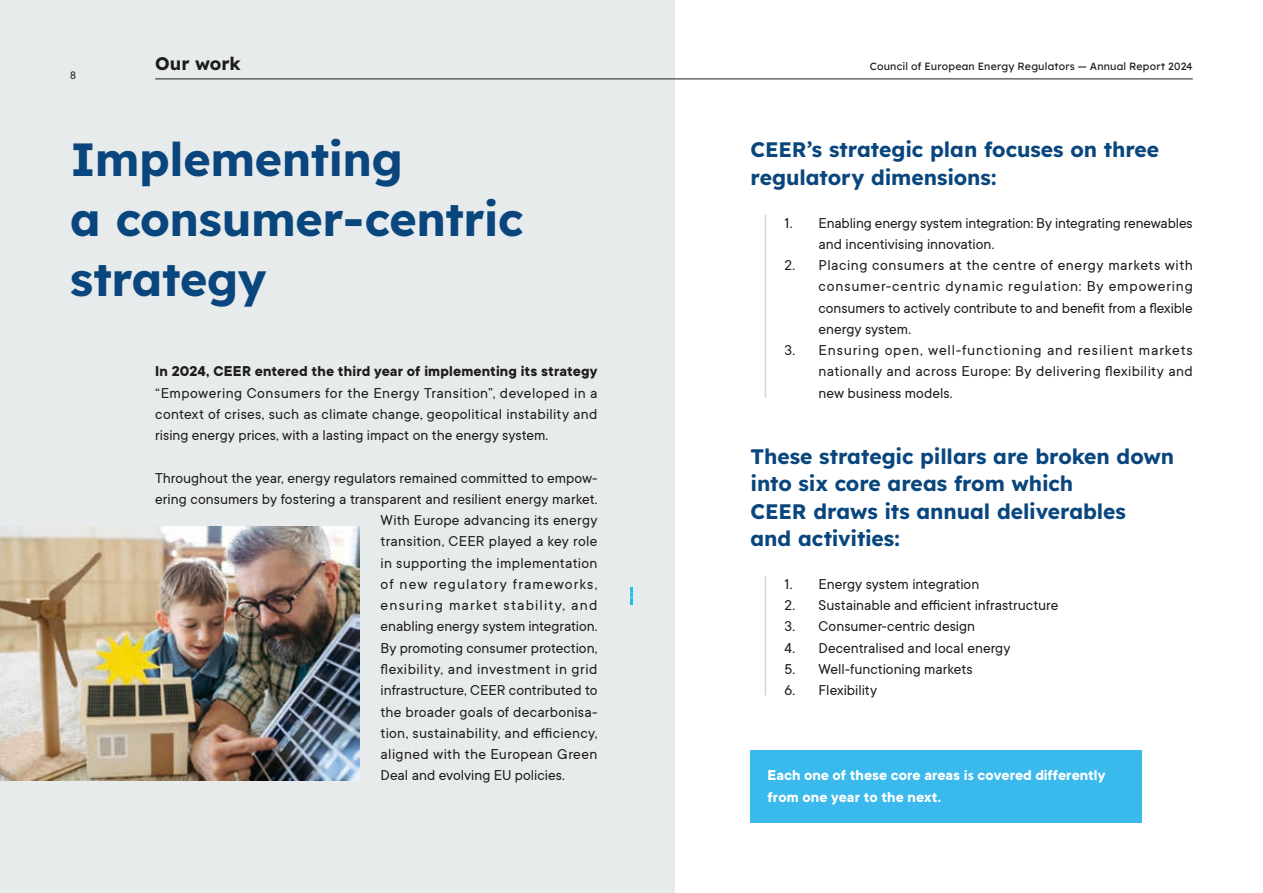
<style>
.page{position:relative;width:1263px;height:893px;background:#fff}
.page>*{position:absolute;margin:0;border:0;box-sizing:border-box;transform-origin:0 0}
.t1{font:700 46.5px/60px "Lexend Deca";letter-spacing:-.01em;color:#09467d}
.t2{font:700 21px/27.6px "Lexend Deca";letter-spacing:-.005em;color:#09467d}
.t3{font:700 18px "Lexend Deca";letter-spacing:-.005em;color:#1d1d1b}
.t4{font:15.75px/21.3px "TT Commons";color:#1d1d1b;text-align:justify}
.t5{font:700 15.75px/21.3px "TT Commons";color:#fff}
.t6{font:700 15.75px "TT Commons";letter-spacing:.01em;color:#1d1d1b}
.t7{font:15.75px "TT Commons";letter-spacing:.03em;color:#1d1d1b}
.t8{font:15.75px "TT Commons";letter-spacing:.02em;color:#1d1d1b}
.t9{font:15.75px "TT Commons";letter-spacing:.07em;color:#1d1d1b}
.t10{font:15.75px "TT Commons";letter-spacing:.025em;color:#1d1d1b}
.t11{font:15.75px "TT Commons";letter-spacing:.065em;color:#1d1d1b}
.t12{font:12px "TT Commons";color:#1d1d1b}
.t13{font:10.5px "Lexend Deca";letter-spacing:.02em;color:#1d1d1b}
.s1{font-family:"Myriad Pro";font-size:14.25px}
</style>
<div class="page">
<div style="left:0;top:0;width:674px;height:893px;background:#e7ebeb"></div>
<hr style="left:155px;top:79px;width:1038px;height:1px;background:#1d1d1b">
<div style="left:750px;top:750px;width:392px;height:73px;background:#39b9ec"></div>
<hr style="left:765px;top:576px;width:1px;height:119px;background:#cfd7d6">
<hr style="left:765px;top:215px;width:1px;height:183px;background:#cfd7d6">
<img style="left:0;top:527px;width:359px;height:253px">
<svg style="left:631px;top:587px;width:1px;height:17px"></svg>
<p class="t12" style="left:70px;top:67px;width:7px">8</p>
<p class="t3" style="left:155px;top:49px;width:87px">Our work</p>
<h1 class="t1" style="left:70px;top:126px;width:455px">Implementing<br>a consumer-centric strategy</h1>
<p class="t6" style="left:155px;top:361px;width:444px">In 2024, CEER entered the third year of implementing its strategy</p>
<p class="t4" style="left:155px;top:382px;width:444px">“Empowering Consumers for the Energy Transition”, developed in a context of crises, such as climate change, geopolitical instability and rising energy prices, with a lasting impact on the energy system.</p>
<p class="t4" style="left:155px;top:467px;width:444px">Throughout the year, energy regulators remained committed to empow-</p>
<p class="t4" style="left:155px;top:488px;width:444px">ering consumers by fostering a transparent and resilient energy market.</p>
<p class="t4" style="left:381px;top:509px;width:218px">With Europe advancing its energy</p>
<p class="t4" style="left:381px;top:530px;width:218px">transition, CEER played a key role</p>
<p class="t8" style="left:381px;top:553px;width:218px">in supporting the implementation</p>
<p class="t11" style="left:381px;top:574px;width:218px">of new regulatory frameworks,</p>
<p class="t9" style="left:381px;top:595px;width:218px">ensuring market stability, and</p>
<p class="t4" style="left:381px;top:615px;width:218px">enabling energy system integration.</p>
<p class="t4" style="left:381px;top:637px;width:218px">By promoting consumer protection,</p>
<p class="t7" style="left:381px;top:659px;width:218px">flexibility, and investment in grid</p>
<p class="t4" style="left:381px;top:679px;width:218px">infrastructure, CEER contributed to</p>
<p class="t4" style="left:381px;top:700px;width:218px">the broader goals of decarbonisa-</p>
<p class="t4" style="left:381px;top:722px;width:218px">tion, sustainability, and efficiency,</p>
<p class="t10" style="left:381px;top:744px;width:218px">aligned with the European Green</p>
<p class="t4" style="left:381px;top:764px;width:186px">Deal and evolving EU policies.</p>
<p class="t13" style="left:870px;top:59px;width:324px">Council of European Energy Regulators — Annual Report 2024</p>
<h2 class="t2" style="left:750px;top:135px;width:410px">CEER’s strategic plan focuses on three regulatory dimensions:</h2>
<p class="t4" style="left:819px;top:211px;width:376px;text-indent:-34px">1. Enabling energy system integration: By integrating renewables and incentivising innovation.</p>
<p class="t4" style="left:819px;top:254px;width:376px;text-indent:-34px">2. Placing consumers at the centre of energy markets with consumer-centric dynamic regulation: By empowering consumers to actively contribute to and benefit from a flexible energy system.</p>
<p class="t4" style="left:819px;top:339px;width:376px;text-indent:-34px">3. Ensuring open, well-functioning and resilient markets nationally and across Europe: By delivering flexibility and new business models.</p>
<h2 class="t2" style="left:750px;top:441px;width:425px">These strategic pillars are broken down into six core areas from which<br>CEER draws its annual deliverables<br>and activities:</h2>
<p class="t4" style="left:784px;top:573px;width:196px">1. Energy system integration</p>
<p class="t4" style="left:784px;top:594px;width:275px">2. Sustainable and efficient infrastructure</p>
<p class="t4" style="left:784px;top:615px;width:192px">3. Consumer-centric design</p>
<p class="t4" style="left:784px;top:637px;width:227px">4. Decentralised and local energy</p>
<p class="t4" style="left:784px;top:658px;width:190px">5. Well-functioning markets</p>
<p class="t4" style="left:784px;top:679px;width:94px">6. Flexibility</p>
<p class="t5" style="left:767px;top:764px;width:339px">Each one of these core areas <span class="s1">is</span> covered differently from one year to the next.</p>
</div>
